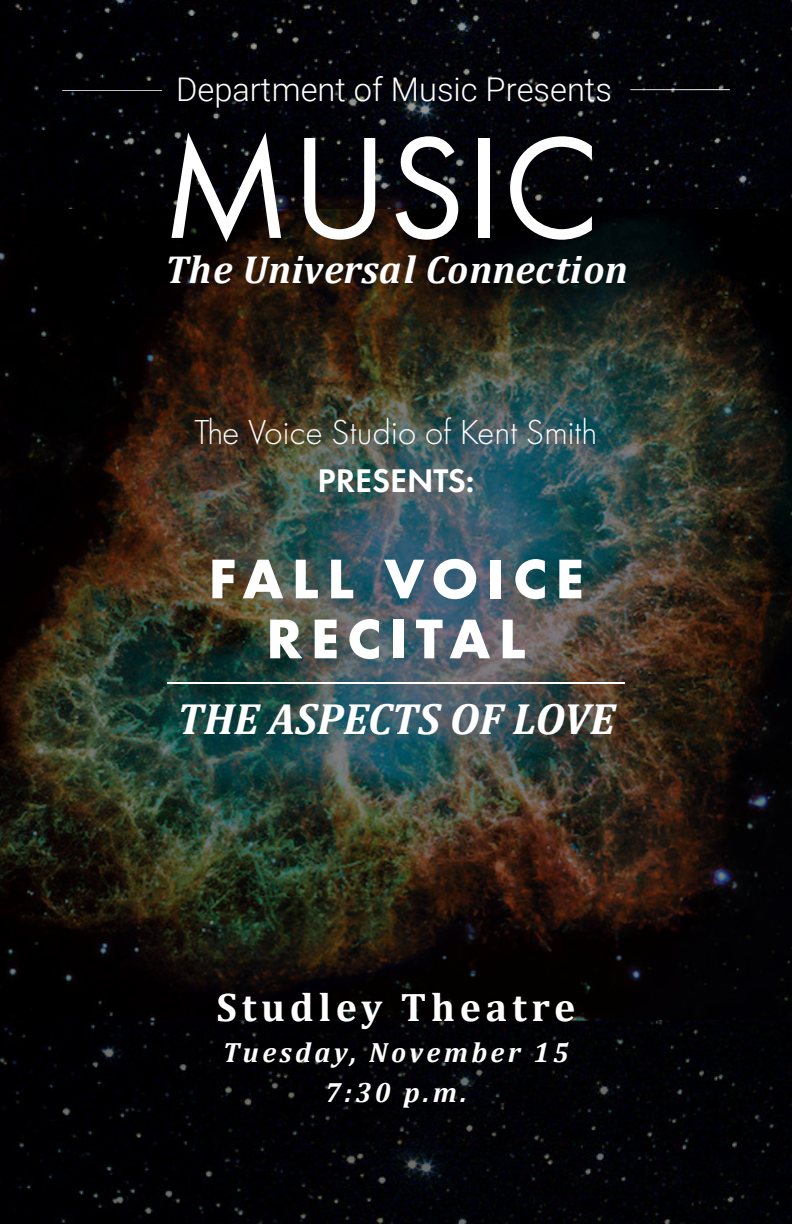
<style>
.page{position:relative;width:792px;height:1224px;background:#fff}
.page>*{position:absolute;margin:0;border:0;box-sizing:border-box;transform-origin:0 0}
.t1{font:149.8px "Futura PT";color:#fff}
.t2{font:700 58px/60px "Futura PT";letter-spacing:.14em;color:#fff;text-align:center}
.t3{font:italic 700 44px "Cambria";color:#fff}
.t4{font:700 40px "Cambria";letter-spacing:.12em;color:#fff}
.t5{font:italic 700 39.2px "Cambria";color:#fff}
.t6{font:300 36px "Futura PT";color:#fff}
.t7{font:600 34px "Futura PT";color:#fff}
.t8{font:300 32.6px "Roboto";color:#fff}
.t9{font:italic 700 28px/40px "Cambria";letter-spacing:.12em;color:#fff;text-align:center}
</style>
<div class="page">
<img style="left:0;top:209px;width:792px;height:1015px">
<img style="left:0;top:0;width:792px;height:209px">
<hr style="left:62px;top:90px;width:100px;height:1px;background:#fff">
<hr style="left:630px;top:89px;width:100px;height:1px;background:#fff">
<hr style="left:167px;top:682px;width:458px;height:2px;background:#fff">
<p class="t8" style="left:176px;top:67px;width:437px">Department of Music Presents</p>
<h1 class="t1" style="left:162px;top:99px;width:439px">MUSIC</h1>
<h3 class="t5" style="left:165px;top:241px;width:464px">The Universal Connection</h3>
<p class="t6" style="left:195px;top:412px;width:404px">The Voice Studio of Kent Smith</p>
<p class="t7" style="left:318px;top:460px;width:158px">PRESENTS:</p>
<h2 class="t2" style="left:208px;top:547px;width:377px">FALL VOICE<br>RECITAL</h2>
<h3 class="t3" style="left:177px;top:688px;width:439px">THE ASPECTS OF LOVE</h3>
<h3 class="t4" style="left:217px;top:979px;width:360px">Studley Theatre</h3>
<p class="t9" style="left:223px;top:1031px;width:348px">Tuesday, November 15<br>7:30 p.m.</p>
</div>
